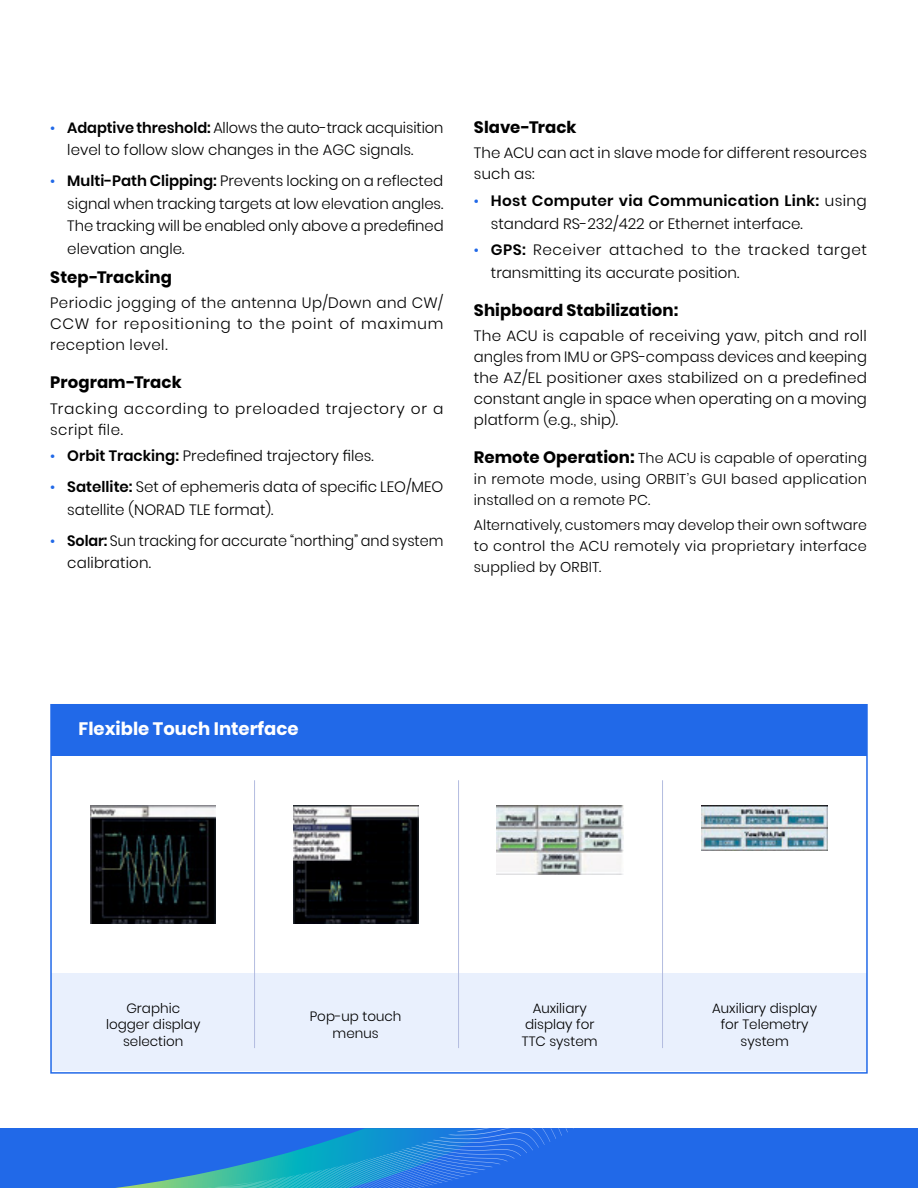
<style>
.page{position:relative;width:918px;height:1188px;background:#fff}
.page>*{position:absolute;margin:0;border:0;box-sizing:border-box;transform-origin:0 0}
.t1{font:700 18px "Poppins";color:#fff}
.t2{font:700 16.5px "Poppins";letter-spacing:.005em;color:#000}
.t3{font:300 15px/21px "Poppins";color:#000}
.t4{font:300 15px/22.5px "Poppins";letter-spacing:.04em;color:#000}
.t5{font:300 15px/22.5px "Poppins";color:#000;scale:.96 1}
.t6{font:300 15px/21px "Poppins";letter-spacing:.045em;color:#000}
.t7{font:300 14.25px/21px "Poppins";letter-spacing:.02em;color:#000;text-align:justify}
.t8{font:300 13.5px/16.5px "Poppins";color:#000;text-align:center}
.s1{font-weight:400;font-size:14.25px;color:#2169e8}
.s2{font-weight:600}
.s3{font-weight:700;font-size:16.5px}
</style>
<div class="page">
<div style="left:51px;top:704px;width:815px;height:52px;background:#2169e8"></div>
<div style="left:51px;top:974px;width:816px;height:97px;background:#e9f0fd"></div>
<div style="left:50px;top:704px;width:818px;height:370px;border:2px solid #2169e8"></div>
<img style="left:702px;top:805px;width:126px;height:46px">
<img style="left:497px;top:805px;width:126px;height:70px">
<img style="left:91px;top:805px;width:125px;height:118px">
<img style="left:293px;top:805px;width:125px;height:118px">
<div style="left:0;top:1128px;width:918px;height:60px;background:#2169e8"></div>
<svg style="left:116px;top:1128px;width:458px;height:60px"></svg>
<hr style="left:254px;top:780px;width:1px;height:268px;background:#b3bce0">
<hr style="left:458px;top:780px;width:1px;height:268px;background:#b3bce0">
<hr style="left:662px;top:780px;width:1px;height:268px;background:#b3bce0">
<p class="t3" style="left:67px;top:116px;width:378px;line-height:22.5px;text-indent:-17px"><span class="s1">•</span> <span class="s2">Adaptive threshold:</span> Allows the auto-track acquisition level to follow slow changes in the AGC signals.</p>
<p class="t3" style="left:67px;top:170px;width:378px;line-height:22.5px;text-align:justify;text-indent:-17px"><span class="s1">•</span> <span class="s2">Multi-Path Clipping:</span> Prevents locking on a reflected signal when tracking targets at low elevation angles.<br>The tracking will be enabled only above a predefined elevation angle.</p>
<p class="t2" style="left:50px;top:268px;width:123px">Step-Tracking</p>
<p class="t3" style="left:50px;top:293px;width:395px;text-align:justify">Periodic jogging of the antenna Up/Down and CW/ CCW for repositioning to the point of maximum reception level.</p>
<p class="t2" style="left:50px;top:373px;width:133px">Program-Track</p>
<p class="t6" style="left:50px;top:398px;width:395px">Tracking according to preloaded trajectory or a script file.</p>
<p class="t3" style="left:50px;top:446px;width:325px"><span class="s1">•</span> <span class="s2">Orbit Tracking:</span> Predefined trajectory files.</p>
<p class="t3" style="left:67px;top:476px;width:378px;line-height:22.5px;text-indent:-17px"><span class="s1">•</span> <span class="s2">Satellite:</span> Set of ephemeris data of specific LEO/MEO satellite (NORAD TLE format).</p>
<p class="t5" style="left:67px;top:530px;width:393px;text-indent:-17px"><span class="s1">•</span> <span class="s2">Solar:</span> Sun tracking for accurate “northing” and system calibration.</p>
<p class="t2" style="left:474px;top:118px;width:104px">Slave-Track</p>
<p class="t3" style="left:474px;top:143px;width:395px">The ACU can act in slave mode for different resources such as:</p>
<p class="t3" style="left:491px;top:190px;width:378px;line-height:22.5px;text-indent:-17px"><span class="s1">•</span> <span class="s2">Host Computer via Communication Link:</span> using standard RS-232/422 or Ethernet interface.</p>
<p class="t4" style="left:491px;top:239px;width:378px;text-indent:-17px"><span class="s1">•</span> <span class="s2">GPS:</span> Receiver attached to the tracked target transmitting its accurate position.</p>
<p class="t2" style="left:474px;top:301px;width:206px">Shipboard Stabilization:</p>
<p class="t3" style="left:474px;top:326px;width:395px;text-align:justify">The ACU is capable of receiving yaw, pitch and roll angles from IMU or GPS-compass devices and keeping the AZ/EL positioner axes stabilized on a predefined constant angle in space when operating on a moving platform (e.g., ship).</p>
<p class="t7" style="left:474px;top:448px;width:395px"><span class="s3">Remote Operation:</span> The ACU is capable of operating in remote mode, using ORBIT’s GUI based application installed on a remote PC.</p>
<p class="t7" style="left:474px;top:515px;width:395px">Alternatively, customers may develop their own software to control the ACU remotely via proprietary interface supplied by ORBIT.</p>
<p class="t1" style="left:79px;top:718px;width:222px">Flexible Touch Interface</p>
<p class="t8" style="left:106px;top:1000px;width:96px">Graphic logger display selection</p>
<p class="t8" style="left:310px;top:1008px;width:93px">Pop-up touch menus</p>
<p class="t8" style="left:712px;top:1000px;width:107px">Auxiliary display for Telemetry system</p>
<p class="t8" style="left:522px;top:1000px;width:77px">Auxiliary display for<br>TTC system</p>
</div>
